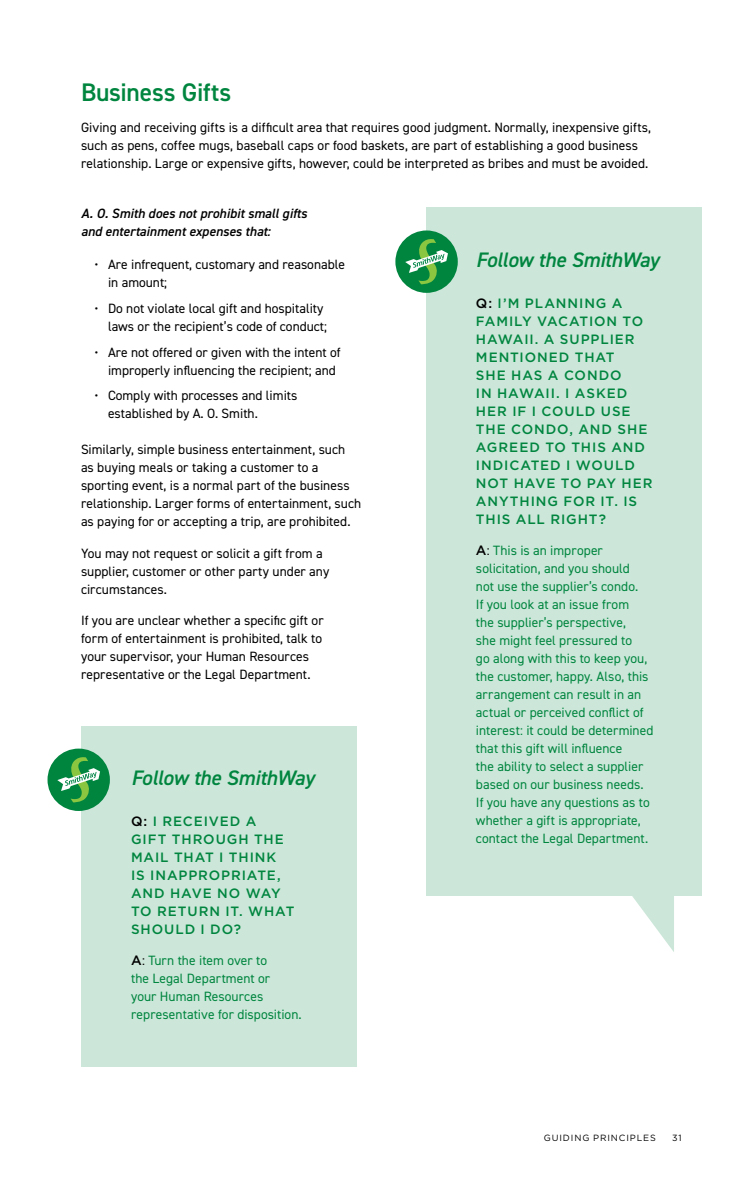
<style>
.page{position:relative;width:756px;height:1188px;background:#fff}
.page>*{position:absolute;margin:0;border:0;box-sizing:border-box;transform-origin:0 0}
.t1{font:600 25.5px "DIN2014";letter-spacing:-.01em;color:#00853f}
.t2{font:italic 600 21px "DIN2014";letter-spacing:-.015em;color:#00853f}
.t3{font:13.5px/18px "DIN2014";color:#000}
.t4{font:13.5px/18px "DIN2014";color:#00853f}
.t5{font:500 13.5px/18px "Gotham";letter-spacing:.065em;color:#00853f}
.t6{font:italic 600 13.5px/18px "DIN2014";color:#000}
.t7{font:9px "Gotham";letter-spacing:.1em;color:#000}
.s1{color:#000}
.s2{font-family:"Gotham";font-weight:500;color:#000}
</style>
<div class="page">
<svg style="left:632px;top:896px;width:42px;height:56px"></svg>
<div style="left:427px;top:208px;width:275px;height:688px;background:#cce7d9"></div>
<div style="left:82px;top:726px;width:275px;height:340px;background:#cce7d9"></div>
<div style="left:48px;top:749px;width:62px;height:62px;background:#00853f;border-radius:50%"></div>
<svg style="left:57px;top:757px;width:43px;height:46px"></svg>
<div style="left:395px;top:230px;width:63px;height:63px;background:#00853f;border-radius:50%"></div>
<svg style="left:405px;top:239px;width:43px;height:45px"></svg>
<h1 class="t1" style="left:81px;top:75px;width:152px">Business Gifts</h1>
<p class="t3" style="left:81px;top:118px;width:572px">Giving and receiving gifts is a difficult area that requires good judgment. Normally, inexpensive gifts, such as pens, coffee mugs, baseball caps or food baskets, are part of establishing a good business relationship. Large or expensive gifts, however, could be interpreted as bribes and must be avoided.</p>
<p class="t6" style="left:81px;top:204px;width:228px">A. O. Smith does not prohibit small gifts and entertainment expenses that:</p>
<p class="t3" style="left:108px;top:255px;width:239px;text-indent:-14px">• Are infrequent, customary and reasonable in amount;</p>
<p class="t3" style="left:94px;top:299px;width:234px;text-align:right">• Do not violate local gift and hospitality laws or the recipient’s code of conduct;</p>
<p class="t3" style="left:108px;top:343px;width:234px;text-indent:-14px">• Are not offered or given with the intent of improperly influencing the recipient; and</p>
<p class="t3" style="left:108px;top:386px;width:191px;text-indent:-14px">• Comply with processes and limits established by A. O. Smith.</p>
<p class="t3" style="left:81px;top:440px;width:282px">Similarly, simple business entertainment, such as buying meals or taking a customer to a sporting event, is a normal part of the business relationship. Larger forms of entertainment, such as paying for or accepting a trip, are prohibited.</p>
<p class="t3" style="left:81px;top:544px;width:250px">You may not request or solicit a gift from a supplier, customer or other party under any circumstances.</p>
<p class="t3" style="left:81px;top:611px;width:244px">If you are unclear whether a specific gift or form of entertainment is prohibited, talk to your supervisor, your Human Resources representative or the Legal Department.</p>
<h2 class="t2" style="left:476px;top:246px;width:185px">Follow the SmithWay</h2>
<p class="t5" style="left:476px;top:294px;width:178px"><span class="s1">Q:</span> I’M PLANNING A<br>FAMILY VACATION TO<br>HAWAII. A SUPPLIER<br>MENTIONED THAT<br>SHE HAS A CONDO<br>IN HAWAII. I ASKED<br>HER IF I COULD USE<br>THE CONDO, AND SHE<br>AGREED TO THIS AND<br>INDICATED I WOULD<br>NOT HAVE TO PAY HER<br>ANYTHING FOR IT. IS<br>THIS ALL RIGHT?</p>
<p class="t4" style="left:476px;top:541px;width:179px"><span class="s2">A</span><span class="s1">:</span> This is an improper solicitation, and you should<br>not use the supplier’s condo.<br>If you look at an issue from<br>the supplier’s perspective,<br>she might feel pressured to<br>go along with this to keep you, the customer, happy. Also, this arrangement can result in an actual or perceived conflict of interest: it could be determined that this gift will influence<br>the ability to select a supplier based on our business needs.<br>If you have any questions as to whether a gift is appropriate, contact the Legal Department.</p>
<h2 class="t2" style="left:131px;top:764px;width:185px">Follow the SmithWay</h2>
<p class="t5" style="left:131px;top:812px;width:165px"><span class="s1">Q:</span> I RECEIVED A<br>GIFT THROUGH THE<br>MAIL THAT I THINK<br>IS INAPPROPRIATE,<br>AND HAVE NO WAY<br>TO RETURN IT. WHAT<br>SHOULD I DO?</p>
<p class="t4" style="left:131px;top:951px;width:172px"><span class="s2">A</span><span class="s1">:</span> Turn the item over to<br>the Legal Department or<br>your Human Resources representative for disposition.</p>
<p class="t7" style="left:544px;top:1132px;width:114px">GUIDING PRINCIPLES</p>
<p class="t7" style="left:672px;top:1132px;width:11px">31</p>
</div>
